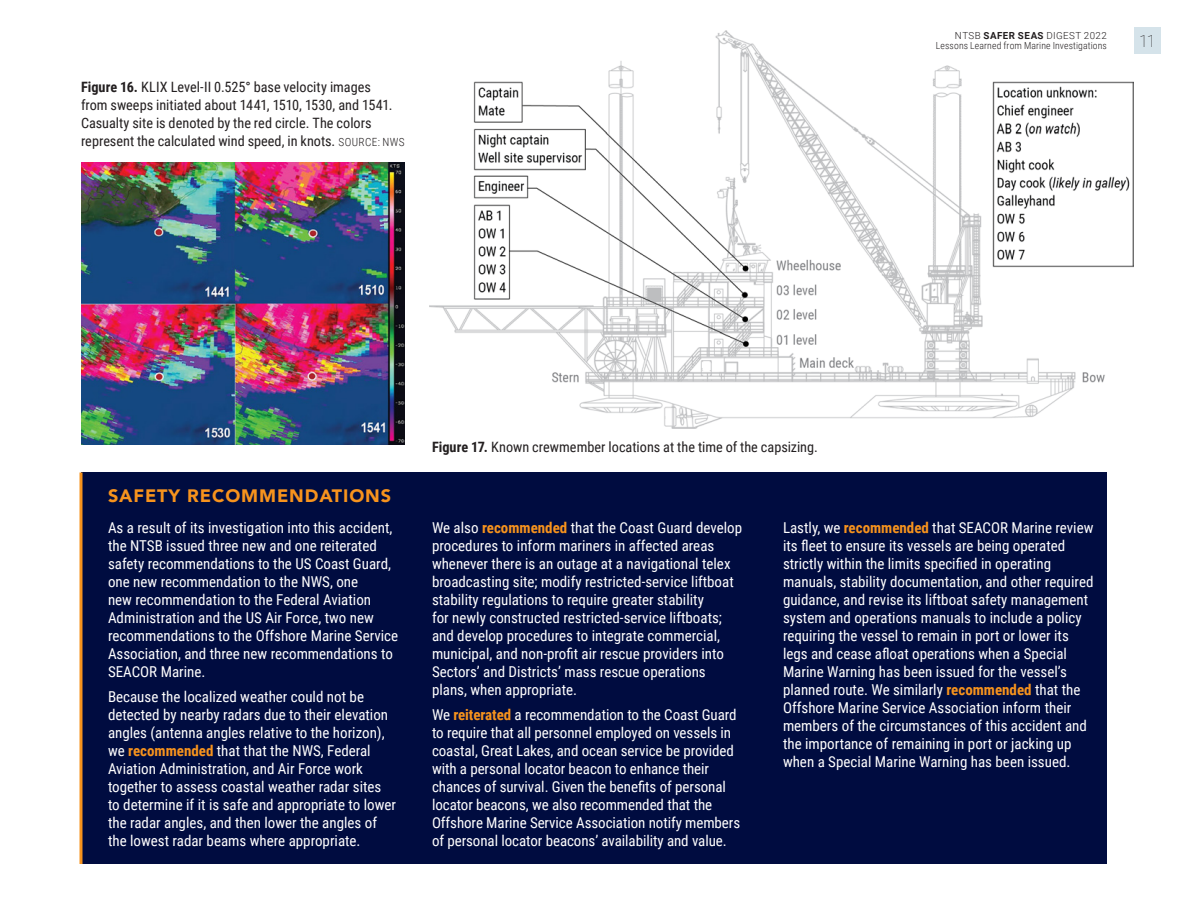
<style>
.page{position:relative;width:1188px;height:918px;background:#fff}
.page>*{position:absolute;margin:0;border:0;box-sizing:border-box;transform-origin:0 0}
.t1{font:900 18px "Avenir";letter-spacing:.05em;color:#f7931d}
.t2{font:100 16.5px "Roboto";color:#231f20}
.t3{font:15px/18px "Roboto Condensed";color:#fff}
.t4{font:14.25px/18px "Roboto Condensed";color:#231f20}
.t5{font:300 9.75px "Roboto Condensed";letter-spacing:.01em;color:#231f20}
.t6{font:300 9.75px "Roboto";letter-spacing:.045em;color:#231f20}
.s1{font-weight:700}
.s2{font-weight:300;font-size:11.25px}
.s3{font-weight:700;color:#f7931d}
</style>
<div class="page">
<div style="left:1134px;top:27px;width:27px;height:27px;background:#d5e3ea"></div>
<img style="left:430px;top:30px;width:704px;height:399px">
<div style="left:81px;top:472px;width:1026px;height:392px;background:#000c40"></div>
<hr style="left:80px;top:472px;width:2px;height:392px;background:#f7931d">
<img style="left:82px;top:163px;width:322px;height:282px">
<p class="t4" style="left:81px;top:77px;width:325px"><span class="s1">Figure 16.</span> KLIX Level-II 0.525° base velocity images<br>from sweeps initiated about 1441, 1510, 1530, and 1541.<br>Casualty site is denoted by the red circle. The colors represent the calculated wind speed, in knots. <span class="s2">SOURCE: NWS</span></p>
<p class="t6" style="left:955px;top:29px;width:154px">NTSB <span class="s1">SAFER SEAS</span> DIGEST 2022</p>
<p class="t5" style="left:936px;top:39px;width:173px">Lessons Learned from Marine Investigations</p>
<p class="t2" style="left:1139px;top:29px;width:18px">11</p>
<p class="t1" style="left:108px;top:480px;width:285px">SAFETY RECOMMENDATIONS</p>
<p class="t3" style="left:108px;top:519px;width:292px">As a result of its investigation into this accident, the NTSB issued three new and one reiterated safety recommendations to the US Coast Guard, one new recommendation to the NWS, one<br>new recommendation to the Federal Aviation Administration and the US Air Force, two new recommendations to the Offshore Marine Service Association, and three new recommendations to SEACOR Marine.</p>
<p class="t3" style="left:108px;top:687px;width:290px">Because the localized weather could not be detected by nearby radars due to their elevation angles (antenna angles relative to the horizon), we <span class="s3">recommended</span> that that the NWS, Federal Aviation Administration, and Air Force work together to assess coastal weather radar sites to determine if it is safe and appropriate to lower the radar angles, and then lower the angles of the lowest radar beams where appropriate.</p>
<p class="t4" style="left:432px;top:438px;width:387px"><span class="s1">Figure 17.</span> Known crewmember locations at the time of the capsizing.</p>
<p class="t3" style="left:432px;top:519px;width:312px">We also <span class="s3">recommended</span> that the Coast Guard develop procedures to inform mariners in affected areas whenever there is an outage at a navigational telex broadcasting site; modify restricted-service liftboat stability regulations to require greater stability<br>for newly constructed restricted-service liftboats; and develop procedures to integrate commercial, municipal, and non-profit air rescue providers into Sectors’ and Districts’ mass rescue operations plans, when appropriate.</p>
<p class="t3" style="left:432px;top:705px;width:310px">We <span class="s3">reiterated</span> a recommendation to the Coast Guard to require that all personnel employed on vessels in coastal, Great Lakes, and ocean service be provided with a personal locator beacon to enhance their chances of survival. Given the benefits of personal locator beacons, we also recommended that the Offshore Marine Service Association notify members of personal locator beacons’ availability and value.</p>
<p class="t3" style="left:783px;top:519px;width:312px">Lastly, we <span class="s3">recommended</span> that SEACOR Marine review its fleet to ensure its vessels are being operated strictly within the limits specified in operating manuals, stability documentation, and other required guidance, and revise its liftboat safety management system and operations manuals to include a policy requiring the vessel to remain in port or lower its legs and cease afloat operations when a Special Marine Warning has been issued for the vessel’s planned route. We similarly <span class="s3">recommended</span> that the Offshore Marine Service Association inform their members of the circumstances of this accident and the importance of remaining in port or jacking up when a Special Marine Warning has been issued.</p>
</div>
